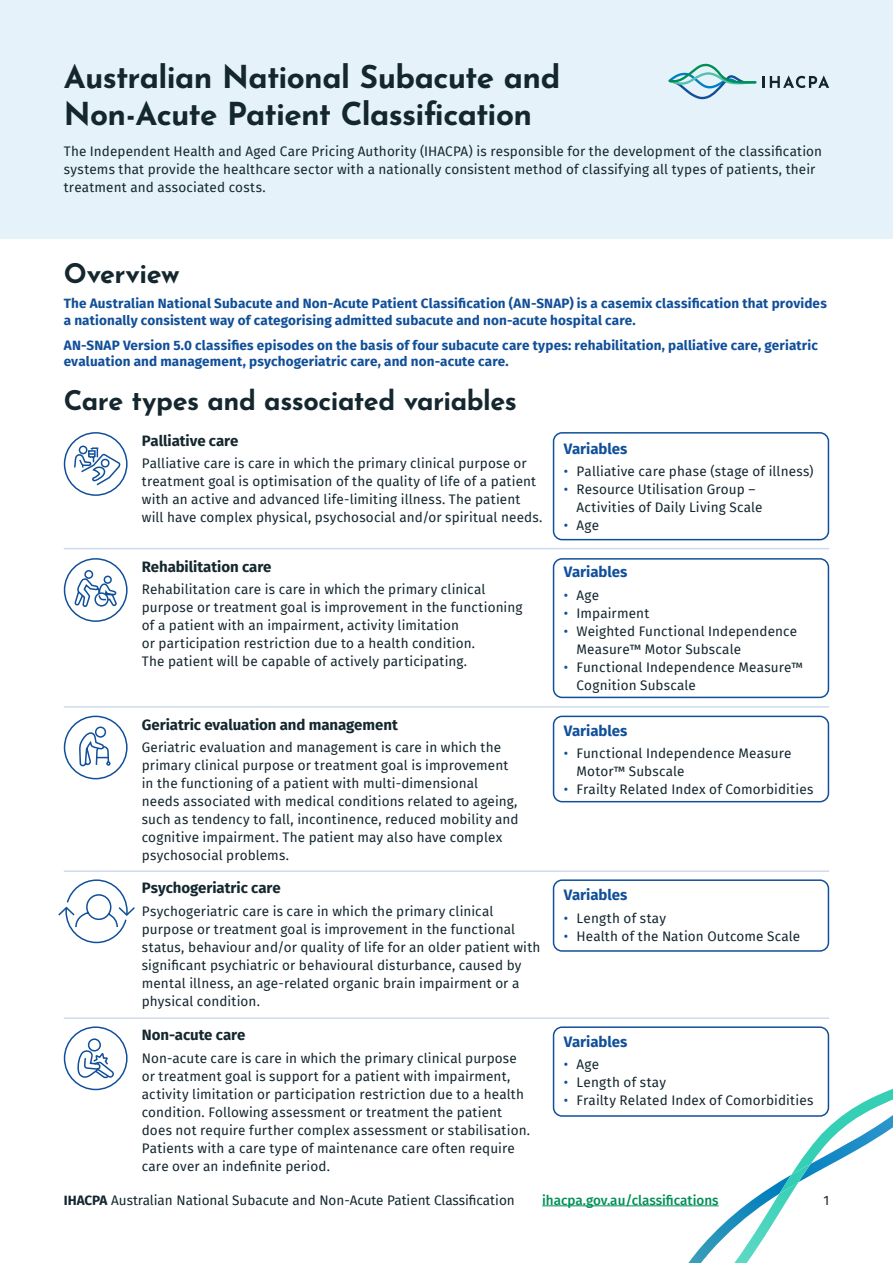
<style>
.page{position:relative;width:893px;height:1263px;background:#fff}
.page>*{position:absolute;margin:0;border:0;box-sizing:border-box;transform-origin:0 0}
.t1{font:700 31.5px/37.8px "Josefin Sans";letter-spacing:-.025em;color:#14272f}
.t2{font:700 27px "Josefin Sans";letter-spacing:-.02em;color:#14272f}
.t3{font:700 15px "Fira Sans";letter-spacing:-.005em;color:#14272f}
.t4{font:700 15px "Fira Sans";letter-spacing:-.005em;color:#104f99}
.t5{font:13.5px/18px "Fira Sans";letter-spacing:.01em;color:#14272f}
.t6{font:700 13.5px/16.5px "Fira Sans";letter-spacing:.01em;color:#104f99}
.t7{font:500 13.5px "Fira Sans";color:#009055}
.s1{color:#104f99}
.s2{font-weight:700}
</style>
<div class="page">
<div style="left:553px;top:432px;width:276px;height:108px;border:2px solid #104f99;border-radius:9px"></div>
<div style="left:553px;top:558px;width:276px;height:140px;border:2px solid #104f99;border-radius:9px"></div>
<div style="left:553px;top:716px;width:276px;height:86px;border:2px solid #104f99;border-radius:9px"></div>
<div style="left:553px;top:879px;width:276px;height:73px;border:2px solid #104f99;border-radius:9px"></div>
<div style="left:553px;top:1026px;width:276px;height:91px;border:2px solid #104f99;border-radius:9px"></div>
<img style="left:688px;top:1205px;width:58px;height:58px">
<img style="left:734px;top:1234px;width:25px;height:29px">
<img style="left:746px;top:1182px;width:45px;height:64px">
<img style="left:791px;top:1114px;width:89px;height:61px">
<img style="left:820px;top:1089px;width:73px;height:47px">
<img style="left:779px;top:1164px;width:32px;height:30px">
<div style="left:64px;top:432px;width:64px;height:64px;border:2px solid #104f99;border-radius:50%"></div>
<div style="left:64px;top:716px;width:64px;height:63px;border:2px solid #104f99;border-radius:50%"></div>
<div style="left:64px;top:558px;width:64px;height:64px;border:2px solid #104f99;border-radius:50%"></div>
<div style="left:64px;top:1026px;width:64px;height:64px;border:2px solid #104f99;border-radius:50%"></div>
<hr style="left:64px;top:548px;width:765px;height:1px;background:#cfdceb">
<hr style="left:64px;top:706px;width:765px;height:2px;background:#cfdceb">
<hr style="left:64px;top:870px;width:765px;height:2px;background:#cfdceb">
<hr style="left:64px;top:1017px;width:765px;height:2px;background:#cfdceb">
<svg style="left:73px;top:445px;width:47px;height:42px"></svg>
<svg style="left:73px;top:569px;width:45px;height:38px"></svg>
<svg style="left:79px;top:726px;width:32px;height:41px"></svg>
<svg style="left:58px;top:879px;width:77px;height:65px"></svg>
<svg style="left:77px;top:1038px;width:37px;height:41px"></svg>
<div style="left:0;top:0;width:893px;height:238px;background:#e6f2f9"></div>
<svg style="left:763px;top:75px;width:66px;height:13px"></svg>
<svg style="left:668px;top:63px;width:88px;height:36px"></svg>
<hr style="left:542px;top:1205px;width:177px;height:1px;background:#009055">
<h1 class="t1" style="left:64px;top:55px;width:498px">Australian National Subacute and<br>Non-Acute Patient Classification</h1>
<p class="t5" style="left:64px;top:142px;width:760px">The Independent Health and Aged Care Pricing Authority (IHACPA) is responsible for the development of the classification systems that provide the healthcare sector with a nationally consistent method of classifying all types of patients, their treatment and associated costs.</p>
<h2 class="t2" style="left:64px;top:253px;width:117px">Overview</h2>
<p class="t6" style="left:64px;top:294px;width:764px">The Australian National Subacute and Non-Acute Patient Classification (AN-SNAP) is a casemix classification that provides a nationally consistent way of categorising admitted subacute and non‑acute hospital care.</p>
<p class="t6" style="left:64px;top:336px;width:756px">AN-SNAP Version 5.0 classifies episodes on the basis of four subacute care types: rehabilitation, palliative care, geriatric evaluation and management, psychogeriatric care, and non‑acute care.</p>
<h2 class="t2" style="left:64px;top:381px;width:455px">Care types and associated variables</h2>
<p class="t3" style="left:142px;top:428px;width:98px">Palliative care</p>
<p class="t5" style="left:142px;top:454px;width:402px">Palliative care is care in which the primary clinical purpose or treatment goal is optimisation of the quality of life of a patient with an active and advanced life-limiting illness. The patient will have complex physical, psychosocial and/or spiritual needs.</p>
<p class="t3" style="left:142px;top:554px;width:131px">Rehabilitation care</p>
<p class="t5" style="left:142px;top:580px;width:382px">Rehabilitation care is care in which the primary clinical purpose or treatment goal is improvement in the functioning of a patient with an impairment, activity limitation<br>or participation restriction due to a health condition.<br>The patient will be capable of actively participating.</p>
<p class="t3" style="left:142px;top:712px;width:257px">Geriatric evaluation and management</p>
<p class="t5" style="left:142px;top:738px;width:378px">Geriatric evaluation and management is care in which the primary clinical purpose or treatment goal is improvement in the functioning of a patient with multi-dimensional needs associated with medical conditions related to ageing, such as tendency to fall, incontinence, reduced mobility and cognitive impairment. The patient may also have complex psychosocial problems.</p>
<p class="t3" style="left:142px;top:875px;width:140px">Psychogeriatric care</p>
<p class="t5" style="left:142px;top:902px;width:400px">Psychogeriatric care is care in which the primary clinical purpose or treatment goal is improvement in the functional status, behaviour and/or quality of life for an older patient with significant psychiatric or behavioural disturbance, caused by mental illness, an age-related organic brain impairment or a physical condition.</p>
<p class="t3" style="left:142px;top:1022px;width:105px">Non-acute care</p>
<p class="t5" style="left:142px;top:1049px;width:390px">Non-acute care is care in which the primary clinical purpose or treatment goal is support for a patient with impairment, activity limitation or participation restriction due to a health condition. Following assessment or treatment the patient does not require further complex assessment or stabilisation.<br>Patients with a care type of maintenance care often require care over an indefinite period.</p>
<p class="t4" style="left:564px;top:436px;width:65px">Variables</p>
<p class="t5" style="left:564px;top:462px;width:251px"><span class="s1">•</span> Palliative care phase (stage of illness)</p>
<p class="t5" style="left:577px;top:480px;width:187px;text-indent:-13px"><span class="s1">•</span> Resource Utilisation Group –<br>Activities of Daily Living Scale</p>
<p class="t5" style="left:564px;top:516px;width:37px"><span class="s1">•</span> Age</p>
<p class="t4" style="left:564px;top:559px;width:65px">Variables</p>
<p class="t5" style="left:564px;top:585px;width:37px"><span class="s1">•</span> Age</p>
<p class="t5" style="left:564px;top:603px;width:87px"><span class="s1">•</span> Impairment</p>
<p class="t5" style="left:577px;top:621px;width:222px;text-indent:-13px"><span class="s1">•</span> Weighted Functional Independence<br>Measure™ Motor Subscale</p>
<p class="t5" style="left:577px;top:657px;width:228px;text-indent:-13px"><span class="s1">•</span> Functional Independence Measure™<br>Cognition Subscale</p>
<p class="t4" style="left:564px;top:718px;width:65px">Variables</p>
<p class="t5" style="left:577px;top:744px;width:216px;text-indent:-13px"><span class="s1">•</span> Functional Independence Measure<br>Motor™ Subscale</p>
<p class="t5" style="left:564px;top:780px;width:251px"><span class="s1">•</span> Frailty Related Index of Comorbidities</p>
<p class="t4" style="left:564px;top:882px;width:65px">Variables</p>
<p class="t5" style="left:564px;top:908px;width:104px"><span class="s1">•</span> Length of stay</p>
<p class="t5" style="left:564px;top:926px;width:238px"><span class="s1">•</span> Health of the Nation Outcome Scale</p>
<p class="t4" style="left:564px;top:1029px;width:65px">Variables</p>
<p class="t5" style="left:564px;top:1055px;width:37px"><span class="s1">•</span> Age</p>
<p class="t5" style="left:564px;top:1073px;width:104px"><span class="s1">•</span> Length of stay</p>
<p class="t5" style="left:564px;top:1091px;width:251px"><span class="s1">•</span> Frailty Related Index of Comorbidities</p>
<p class="t5" style="left:64px;top:1191px;width:452px"><span class="s2">IHACPA</span> Australian National Subacute and Non-Acute Patient Classification</p>
<p class="t7" style="left:542px;top:1189px;width:178px">ihacpa.gov.au/classifications</p>
<p class="t5" style="left:823px;top:1191px;width:7px">1</p>
</div>
